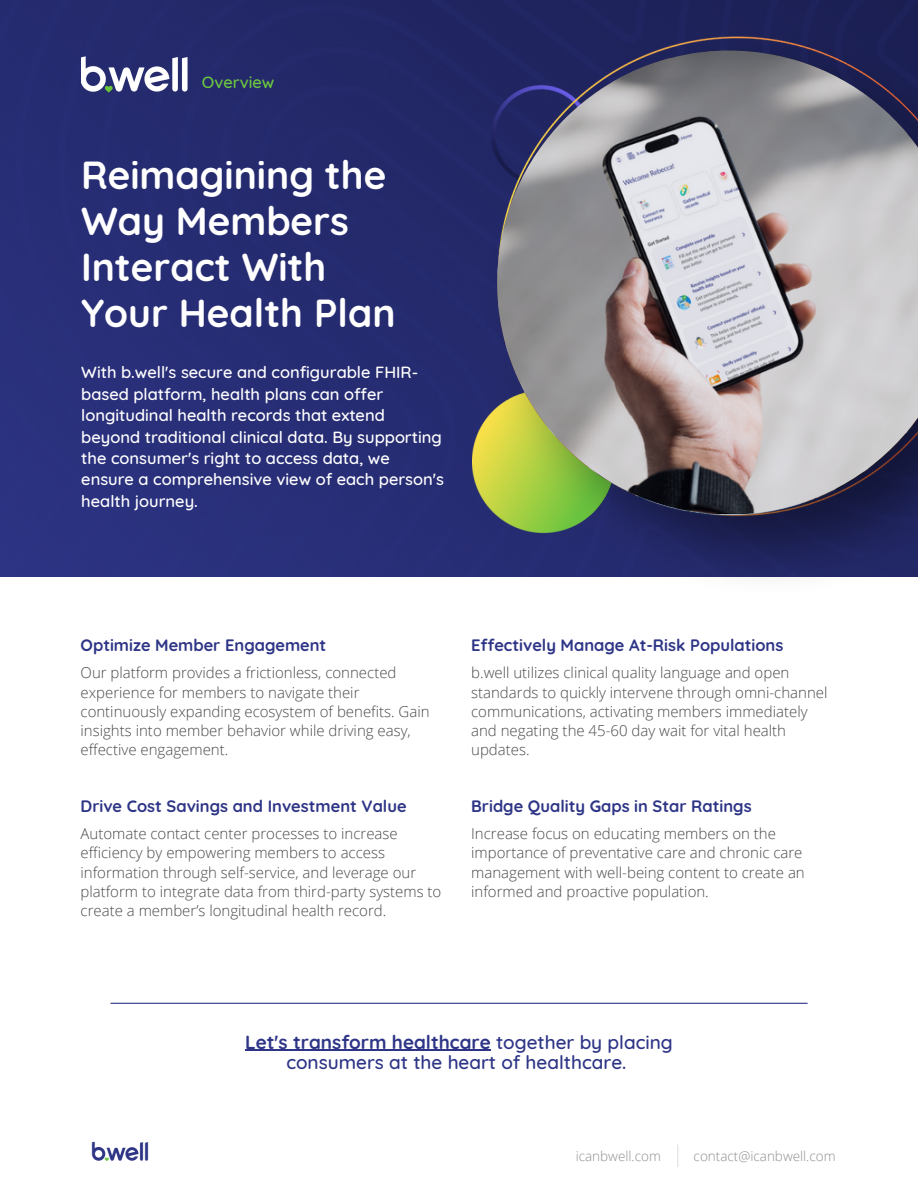
<style>
.page{position:relative;width:918px;height:1188px;background:#fff}
.page>*{position:absolute;margin:0;border:0;box-sizing:border-box;transform-origin:0 0}
.t1{font:700 39px/46.2px "Quicksand";color:#fff}
.t2{font:500 19.05px/20.2px "Quicksand";color:#2e3586;text-align:center}
.t3{font:500 16.5px/21.3px "Quicksand";color:#fff}
.t4{font:700 16.5px "Quicksand";color:#2e3586}
.t5{font:500 16.5px "Quicksand";color:#6cc63f}
.t6{font:300 15px/19.2px "Open Sans";color:#494949}
.t7{font:300 13.5px "Open Sans";color:#8f8f8f}
.s1{font-weight:700}
</style>
<div class="page">
<img style="left:92px;top:1142px;width:57px;height:19px">
<svg style="left:677px;top:1145px;width:1px;height:22px"></svg>
<hr style="left:111px;top:1003px;width:696px;height:1px;background:#2e3586">
<hr style="left:245px;top:1050px;width:246px;height:1px;background:#2e3586">
<img style="left:0;top:0;width:918px;height:577px">
<img style="left:472px;top:21px;width:446px;height:556px">
<img style="left:497px;top:51px;width:421px;height:463px">
<img style="left:81px;top:56px;width:107px;height:37px">
<p class="t5" style="left:202px;top:72px;width:74px">Overview</p>
<p class="t1" style="left:81px;top:151px;width:316px">Reimagining the<br>Way Members<br>Interact With<br>Your Health Plan</p>
<p class="t3" style="left:81px;top:362px;width:364px">With b.well's secure and configurable FHIR&shy;based platform, health plans can offer longitudinal health records that extend beyond traditional clinical data. By supporting the consumer's right to access data, we ensure a comprehensive view of each person's health journey.</p>
<p class="t4" style="left:81px;top:635px;width:247px">Optimize Member Engagement</p>
<p class="t6" style="left:81px;top:663px;width:351px">Our platform provides a frictionless, connected experience for members to navigate their continuously expanding ecosystem of benefits. Gain insights into member behavior while driving easy, effective engagement.</p>
<p class="t4" style="left:471px;top:635px;width:314px">Effectively Manage At-Risk Populations</p>
<p class="t6" style="left:471px;top:663px;width:358px">b.well utilizes clinical quality language and open standards to quickly intervene through omni-channel communications, activating members immediately and negating the 45-60 day wait for vital health updates.</p>
<p class="t4" style="left:81px;top:796px;width:328px">Drive Cost Savings and Investment Value</p>
<p class="t4" style="left:471px;top:796px;width:282px">Bridge Quality Gaps in Star Ratings</p>
<p class="t6" style="left:471px;top:824px;width:335px">Increase focus on educating members on the importance of preventative care and chronic care management with well-being content to create an informed and proactive population.</p>
<p class="t6" style="left:81px;top:824px;width:362px">Automate contact center processes to increase efficiency by empowering members to access information through self-service, and leverage our platform to integrate data from third-party systems to create a member’s longitudinal health record.</p>
<p class="t2" style="left:245px;top:1031px;width:429px"><span class="s1">Let's transform healthcare</span> together by placing consumers at the heart of healthcare.</p>
<p class="t7" style="left:576px;top:1146px;width:87px">icanbwell.com</p>
<p class="t7" style="left:694px;top:1146px;width:144px">contact@icanbwell.com</p>
</div>
